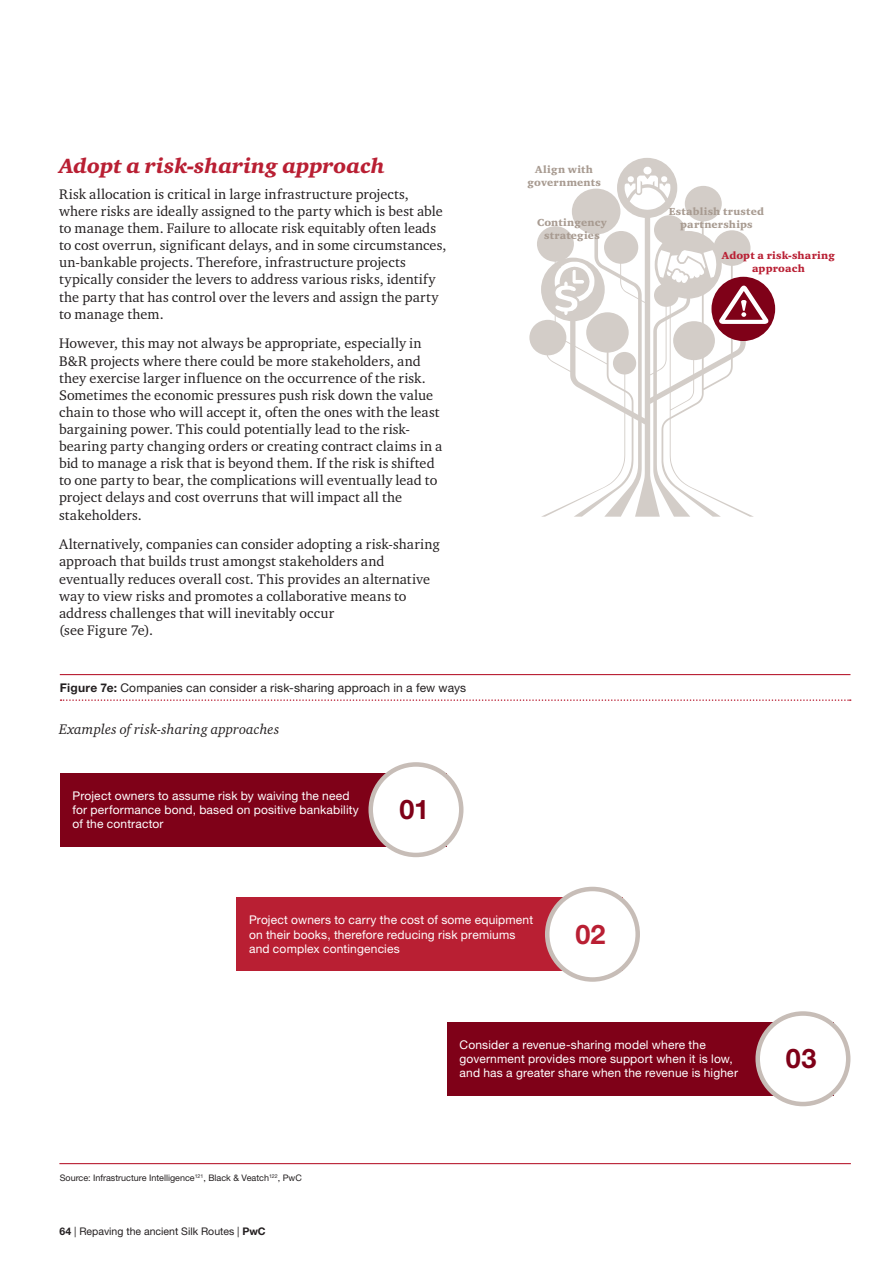
<style>
.page{position:relative;width:893px;height:1263px;background:#fff}
.page>*{position:absolute;margin:0;border:0;box-sizing:border-box;transform-origin:0 0}
.Body_text{font:700 27px "Helvetica Neue LTW1 G";color:#7f0118}
.Body_text-2{font:700 27px "Helvetica Neue LTW1 G";color:#b91f33}
.Head_2{font:italic 900 21px "Charter ITC Std";letter-spacing:.005em;color:#b91f33}
.Body_text-3{font:14.25px/17.1px "Charter ITC Std";letter-spacing:.005em;color:#231f20}
.Body_text-4{font:italic 14.25px "Charter ITC Std";letter-spacing:.01em;color:#231f20}
.Body_text-5{font:12px/14.4px "Helvetica Neue LTW1 G";letter-spacing:.015em;color:#fff}
.Figures{font:12px "Helvetica Neue LTW1 G";letter-spacing:.015em;color:#231f20}
.Head_2-2{font:900 10.5px/12.6px "Charter ITC Std";letter-spacing:.025em;color:#a89b91;text-align:center}
.t1{font:10.5px "Helvetica Neue LTW1 G";color:#231f20}
.Head_2-3{font:900 10.5px/12.6px "Charter ITC Std";letter-spacing:.02em;color:#b91f33;text-align:center}
.Footnote_Text{font:9px "Helvetica Neue LTW1 G";color:#231f20}
.s1{font-weight:700}
</style>
<div class="page">
<hr style="left:60px;top:674px;width:790px;height:1px;background:#b91f33">
<svg style="left:61px;top:699px;width:790px;height:2px"></svg>
<svg style="left:572px;top:209px;width:149px;height:308px"></svg>
<div style="left:529px;top:320px;width:37px;height:35px;background:#d3cdc8;border-radius:50%"></div>
<div style="left:537px;top:226px;width:37px;height:36px;background:#d3cdc8;border-radius:50%"></div>
<div style="left:572px;top:189px;width:48px;height:45px;background:#d3cdc8;border-radius:50%"></div>
<div style="left:617px;top:158px;width:60px;height:60px;background:#d3cdc8;border-radius:50%"></div>
<div style="left:654px;top:215px;width:31px;height:30px;background:#d3cdc8;border-radius:50%"></div>
<div style="left:685px;top:186px;width:37px;height:35px;background:#d3cdc8;border-radius:50%"></div>
<div style="left:711px;top:277px;width:64px;height:64px;background:#7f0118;border-radius:50%"></div>
<svg style="left:653px;top:219px;width:115px;height:298px"></svg>
<svg style="left:625px;top:167px;width:45px;height:43px"></svg>
<svg style="left:541px;top:225px;width:101px;height:292px"></svg>
<div style="left:60px;top:773px;width:386px;height:73px;background:#7f0118"></div>
<div style="left:371px;top:764px;width:90px;height:91px;background:#fff;border-radius:50%"></div>
<div style="left:368px;top:762px;width:95px;height:95px;border:4px solid #c7bdb7;border-radius:50%"></div>
<div style="left:236px;top:898px;width:387px;height:73px;background:#b91f33"></div>
<div style="left:547px;top:889px;width:91px;height:90px;background:#fff;border-radius:50%"></div>
<div style="left:545px;top:887px;width:95px;height:95px;border:4px solid #c7bdb7;border-radius:50%"></div>
<div style="left:447px;top:1022px;width:386px;height:73px;background:#7f0118"></div>
<div style="left:758px;top:1013px;width:90px;height:91px;background:#fff;border-radius:50%"></div>
<div style="left:755px;top:1011px;width:95px;height:95px;border:4px solid #c7bdb7;border-radius:50%"></div>
<hr style="left:59px;top:1163px;width:792px;height:1px;background:#b91f33">
<p class="Head_2" style="left:59px;top:153px;width:327px">Adopt a risk-sharing approach</p>
<p class="Body_text-3" style="left:59px;top:185px;width:389px">Risk allocation is critical in large infrastructure projects, where risks are ideally assigned to the party which is best able to manage them. Failure to allocate risk equitably often leads to cost overrun, significant delays, and in some circumstances, un-bankable projects. Therefore, infrastructure projects typically consider the levers to address various risks, identify the party that has control over the levers and assign the party to manage them.</p>
<p class="Body_text-3" style="left:59px;top:335px;width:385px">However, this may not always be appropriate, especially in B&amp;R projects where there could be more stakeholders, and they exercise larger influence on the occurrence of the risk.<br>Sometimes the economic pressures push risk down the value chain to those who will accept it, often the ones with the least bargaining power. This could potentially lead to the risk&shy;bearing party changing orders or creating contract claims in a bid to manage a risk that is beyond them. If the risk is shifted to one party to bear, the complications will eventually lead to project delays and cost overruns that will impact all the stakeholders.</p>
<p class="Body_text-3" style="left:59px;top:536px;width:382px">Alternatively, companies can consider adopting a risk-sharing approach that builds trust amongst stakeholders and eventually reduces overall cost. This provides an alternative way to view risks and promotes a collaborative means to address challenges that will inevitably occur<br>(see Figure 7e).</p>
<p class="Figures" style="left:60px;top:680px;width:408px"><span class="s1">Figure 7e:</span> Companies can consider a risk-sharing approach in a few ways</p>
<p class="Body_text-4" style="left:59px;top:720px;width:222px">Examples of risk-sharing approaches</p>
<p class="Body_text-5" style="left:73px;top:788px;width:288px">Project owners to assume risk by waiving the need for performance bond, based on positive bankability of the contractor</p>
<p class="Body_text" style="left:399px;top:793px;width:31px">01</p>
<p class="Head_2-2" style="left:527px;top:163px;width:75px">Align with governments</p>
<p class="Head_2-2" style="left:537px;top:216px;width:71px">Contingency strategies</p>
<p class="Body_text-5" style="left:249px;top:912px;width:286px">Project owners to carry the cost of some equipment on their books, therefore reducing risk premiums and complex contingencies</p>
<p class="Body_text-2" style="left:575px;top:917px;width:32px">02</p>
<p class="Head_2-2" style="left:669px;top:205px;width:97px">Establish trusted partnerships</p>
<p class="Head_2-3" style="left:722px;top:249px;width:115px">Adopt a risk-sharing approach</p>
<p class="Footnote_Text" style="left:60px;top:1172px;width:244px">Source: Infrastructure Intelligence<sup>121</sup>, Black &amp; Veatch<sup>122</sup>, PwC</p>
<p class="t1" style="left:60px;top:1225px;width:208px"><span class="s1">64</span> | Repaving the ancient Silk Routes | <span class="s1">PwC</span></p>
<p class="Body_text-5" style="left:460px;top:1037px;width:280px">Consider a revenue-sharing model where the government provides more support when it is low, and has a greater share when the revenue is higher</p>
<p class="Body_text" style="left:786px;top:1042px;width:32px">03</p>
</div>
